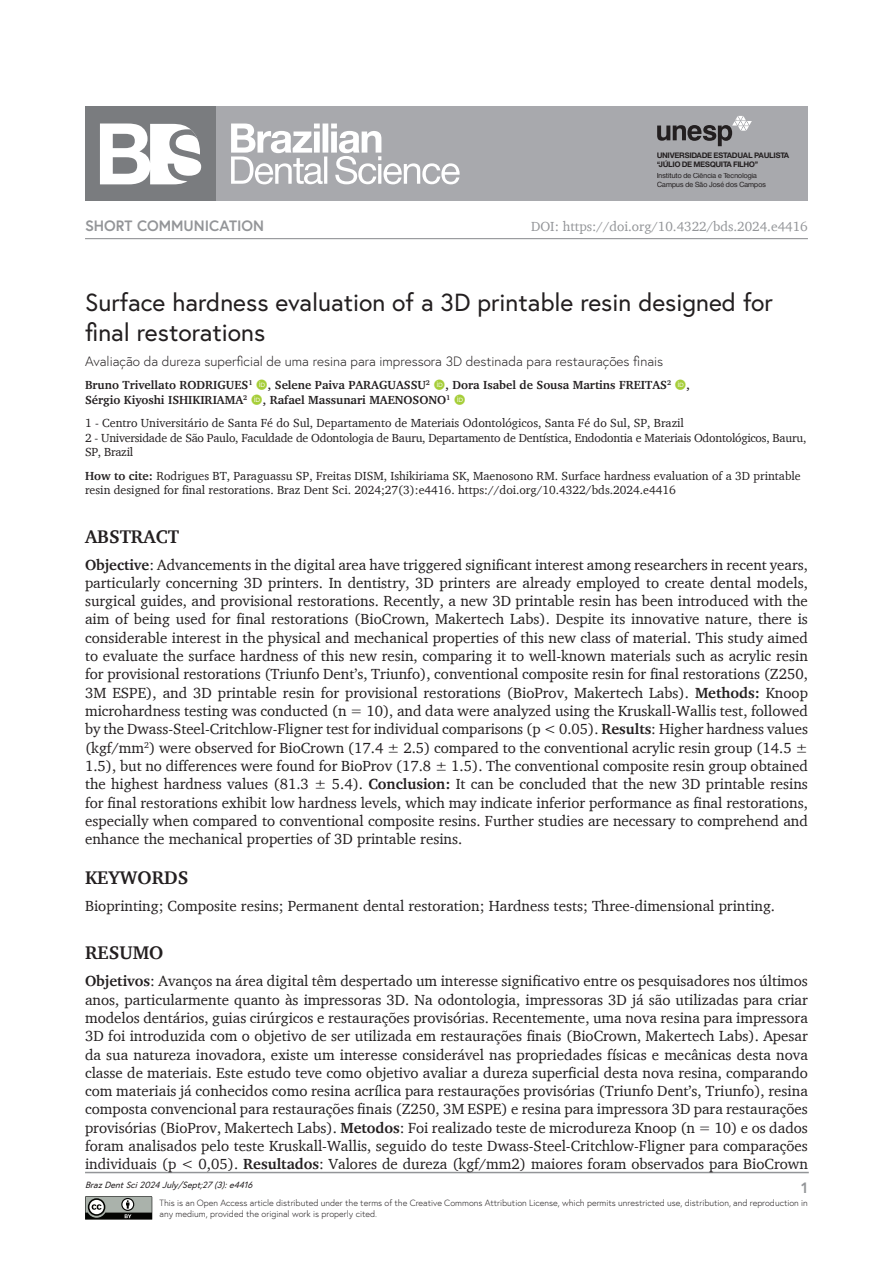
<style>
.page{position:relative;width:893px;height:1263px;background:#fff}
.page>*{position:absolute;margin:0;border:0;box-sizing:border-box;transform-origin:0 0}
.ArticleTitle{font:24.75px/30px "Europa";color:#231f20}
.AbstractTitle{font:700 18.75px "Charter";color:#231f20}
.KeywordsTitle{font:700 18.75px "Charter";color:#231f20}
.AbstractTitle-Trans1{font:700 18.75px "Charter";color:#231f20}
.Abstract{font:15px/18.3px "Charter";color:#231f20;text-align:justify}
.Abstract-Trans1{font:15px/18.3px "Charter";color:#231f20;text-align:justify}
.Keywords{font:15px "Charter";color:#231f20}
.t1{font:700 15px "Europa";color:#939598}
.ArticleTitle-Trans1{font:300 13.5px "Europa";color:#231f20}
.t2{font:13.5px "Charter";color:#939598}
.HowToCite{font:12px/14.7px "Charter";color:#231f20}
.Authors{font:700 12px "Charter";color:#231f20}
.Affiliations{font:12px/14.7px "Charter";letter-spacing:-.02em;color:#231f20}
.Affiliations-2{font:12px "Charter";color:#231f20}
.t3{font:300 9px/10.8px "Europa";color:#231f20}
.t4{font:italic 9px "Europa";color:#231f20}
.t5{font:700 7.35px/8.7px "Sh Europa Nr 2";letter-spacing:.025em;color:#231f20}
.t6{font:6.9px/8.2px "Sh Europa Nr 2";letter-spacing:.025em;color:#231f20}
.s1{font-weight:700}
</style>
<div class="page">
<div style="left:85px;top:106px;width:723px;height:95px;background:#a8a9ad"></div>
<svg style="left:657px;top:116px;width:95px;height:30px"></svg>
<svg style="left:231px;top:124px;width:229px;height:60px"></svg>
<div style="left:85px;top:106px;width:131px;height:95px;background:#7a7c7f"></div>
<svg style="left:100px;top:124px;width:102px;height:60px"></svg>
<hr style="left:85px;top:238px;width:723px;height:1px;background:#939598">
<hr style="left:85px;top:1172px;width:724px;height:1px;background:#939598">
<svg style="left:85px;top:1196px;width:68px;height:24px;background:#787c78"></svg>
<p class="t5" style="left:657px;top:151px;width:134px">UNIVERSIDADE ESTADUAL PAULISTA “JÚLIO DE MESQUITA FILHO”</p>
<p class="t6" style="left:657px;top:172px;width:110px">Instituto de Ciência e Tecnologia<br>Campus de São José dos Campos</p>
<p class="t1" style="left:85px;top:215px;width:180px">SHORT COMMUNICATION</p>
<p class="t2" style="left:531px;top:218px;width:278px">DOI: https://doi.org/10.4322/bds.2024.e4416</p>
<p class="ArticleTitle" style="left:85px;top:287px;width:689px">Surface hardness evaluation of a 3D printable resin designed for final restorations</p>
<p class="ArticleTitle-Trans1" style="left:85px;top:353px;width:580px">Avaliação da dureza superficial de uma resina para impressora 3D destinada para restaurações finais</p>
<p class="Authors" style="left:85px;top:377px;width:169px">Bruno Trivellato RODRIGUES<sup>1</sup></p>
<p class="Authors" style="left:268px;top:377px;width:164px">, Selene Paiva PARAGUASSU<sup>2</sup></p>
<p class="Authors" style="left:446px;top:377px;width:227px">, Dora Isabel de Sousa Martins FREITAS<sup>2</sup></p>
<p class="Authors" style="left:687px;top:377px;width:5px">,</p>
<p class="Authors" style="left:85px;top:392px;width:164px">Sérgio Kiyoshi ISHIKIRIAMA<sup>2</sup></p>
<p class="Authors" style="left:263px;top:392px;width:189px">, Rafael Massunari MAENOSONO<sup>1</sup></p>
<p class="Affiliations-2" style="left:85px;top:415px;width:600px">1 - Centro Universitário de Santa Fé do Sul, Departamento de Materiais Odontológicos, Santa Fé do Sul, SP, Brazil</p>
<p class="Affiliations" style="left:85px;top:430px;width:723px">2 - Universidade de São Paulo, Faculdade de Odontologia de Bauru, Departamento de Dentística, Endodontia e Materiais Odontológicos, Bauru,<br>SP, Brazil</p>
<p class="HowToCite" style="left:85px;top:468px;width:717px"><span class="s1">How to cite:</span> Rodrigues BT, Paraguassu SP, Freitas DISM, Ishikiriama SK, Maenosono RM. Surface hardness evaluation of a 3D printable resin designed for final restorations. Braz Dent Sci. 2024;27(3):e4416. https://doi.org/10.4322/bds.2024.e4416</p>
<p class="AbstractTitle" style="left:85px;top:525px;width:95px">ABSTRACT</p>
<p class="Abstract" style="left:85px;top:555px;width:724px"><span class="s1">Objective</span>: Advancements in the digital area have triggered significant interest among researchers in recent years, particularly concerning 3D printers. In dentistry, 3D printers are already employed to create dental models, surgical guides, and provisional restorations. Recently, a new 3D printable resin has been introduced with the aim of being used for final restorations (BioCrown, Makertech Labs). Despite its innovative nature, there is considerable interest in the physical and mechanical properties of this new class of material. This study aimed to evaluate the surface hardness of this new resin, comparing it to well-known materials such as acrylic resin for provisional restorations (Triunfo Dent’s, Triunfo), conventional composite resin for final restorations (Z250, 3M ESPE), and 3D printable resin for provisional restorations (BioProv, Makertech Labs). <span class="s1">Methods:</span> Knoop microhardness testing was conducted (n = 10), and data were analyzed using the Kruskall-Wallis test, followed by the Dwass-Steel-Critchlow-Fligner test for individual comparisons (p &lt; 0.05). <span class="s1">Results</span>: Higher hardness values (kgf/mm<sup>2</sup>) were observed for BioCrown (17.4 ± 2.5) compared to the conventional acrylic resin group (14.5 ± 1.5), but no differences were found for BioProv (17.8 ± 1.5). The conventional composite resin group obtained the highest hardness values (81.3 ± 5.4). <span class="s1">Conclusion:</span> It can be concluded that the new 3D printable resins for final restorations exhibit low hardness levels, which may indicate inferior performance as final restorations, especially when compared to conventional composite resins. Further studies are necessary to comprehend and enhance the mechanical properties of 3D printable resins.</p>
<p class="KeywordsTitle" style="left:85px;top:866px;width:105px">KEYWORDS</p>
<p class="Keywords" style="left:85px;top:896px;width:692px">Bioprinting; Composite resins; Permanent dental restoration; Hardness tests; Three-dimensional printing.</p>
<p class="AbstractTitle-Trans1" style="left:85px;top:941px;width:80px">RESUMO</p>
<p class="Abstract-Trans1" style="left:85px;top:971px;width:724px"><span class="s1">Objetivos</span>: Avanços na área digital têm despertado um interesse significativo entre os pesquisadores nos últimos anos, particularmente quanto às impressoras 3D. Na odontologia, impressoras 3D já são utilizadas para criar modelos dentários, guias cirúrgicos e restaurações provisórias. Recentemente, uma nova resina para impressora 3D foi introduzida com o objetivo de ser utilizada em restaurações finais (BioCrown, Makertech Labs). Apesar da sua natureza inovadora, existe um interesse considerável nas propriedades físicas e mecânicas desta nova classe de materiais. Este estudo teve como objetivo avaliar a dureza superficial desta nova resina, comparando com materiais já conhecidos como resina acrílica para restaurações provisórias (Triunfo Dent’s, Triunfo), resina composta convencional para restaurações finais (Z250, 3M ESPE) e resina para impressora 3D para restaurações provisórias (BioProv, Makertech Labs). <span class="s1">Metodos</span>: Foi realizado teste de microdureza Knoop (n = 10) e os dados foram analisados pelo teste Kruskall-Wallis, seguido do teste Dwass-Steel-Critchlow-Fligner para comparações individuais (p &lt; 0,05). <span class="s1">Resultados</span>: Valores de dureza (kgf/mm2) maiores foram observados para BioCrown</p>
<p class="t4" style="left:85px;top:1179px;width:172px">BrazDentSci2024July/Sept;27(3):e4416</p>
<p class="t3" style="left:159px;top:1198px;width:650px">This is an Open Access article distributed under the terms of the Creative Commons Attribution License, which permits unrestricted use, distribution, and reproduction in any medium, provided the original work is properly cited.</p>
<p class="t1" style="left:801px;top:1177px;width:8px">1</p>
</div>
